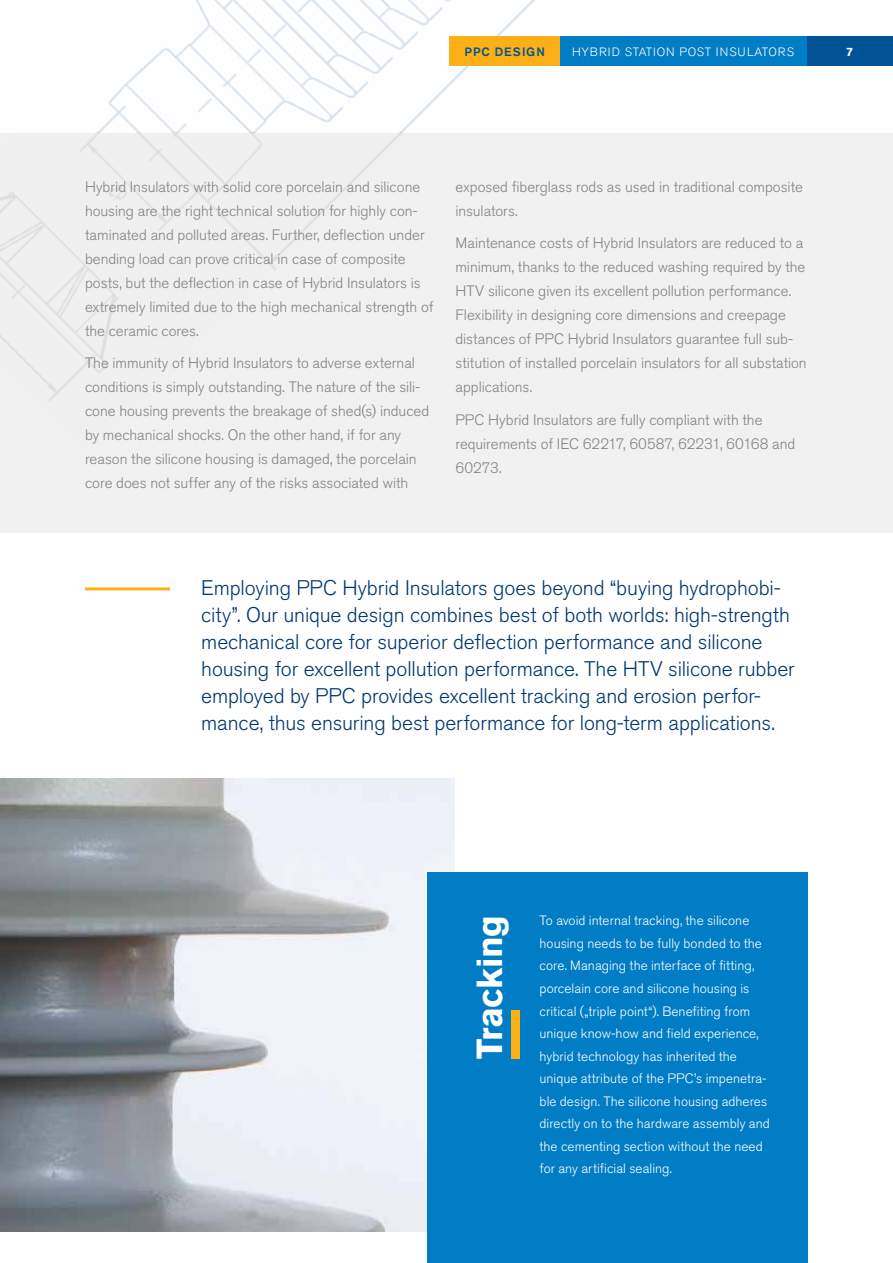
<style>
.page{position:relative;width:893px;height:1263px;background:#fff}
.page>*{position:absolute;margin:0;border:0;box-sizing:border-box;transform-origin:0 0}
.t1{font:700 36px "Akzidenz Grotesk Pro";letter-spacing:-.015em;color:#fff}
.t2{font:300 21px/27px "Akzidenz Grotesk Pro";letter-spacing:-.005em;color:#003871}
.t3{font:300 15px/24px "Akzidenz Grotesk Pro";color:#808285}
.t4{font:300 13.5px/22.5px "Akzidenz Grotesk Pro";letter-spacing:.005em;color:#fff}
.t5{font:300 12px "Akzidenz Grotesk Pro";letter-spacing:.06em;color:#fff}
.t6{font:500 12px "Akzidenz Grotesk Pro";color:#005496}
.t7{font:700 12px "Akzidenz Grotesk Pro";color:#fff}
</style>
<div class="page">
<img style="left:96px;top:0;width:439px;height:133px">
<div style="left:806px;top:36px;width:87px;height:30px;background:#005496"></div>
<div style="left:449px;top:36px;width:111px;height:30px;background:#fcaf17"></div>
<div style="left:560px;top:36px;width:246px;height:30px;background:#007dc5"></div>
<img style="left:0;top:778px;width:454px;height:454px">
<div style="left:428px;top:873px;width:380px;height:390px;background:#007dc5"></div>
<div style="left:512px;top:1010px;width:8px;height:48px;background:#fcaf17"></div>
<hr style="left:85px;top:587px;width:85px;height:3px;background:#fcaf17">
<div style="left:0;top:133px;width:893px;height:400px;background:#f1f1f2"></div>
<p class="t6" style="left:465px;top:44px;width:82px">PPC DESIGN</p>
<p class="t5" style="left:572px;top:44px;width:125px">HYBRID STATION Post</p>
<p class="t5" style="left:716px;top:44px;width:13px">Insu</p>
<p class="t5" style="left:747px;top:44px;width:17px">lators</p>
<p class="t7" style="left:846px;top:44px;width:8px">7</p>
<p class="t3" style="left:85px;top:174px;width:350px">Hybrid Insulators with solid core porcelain and silicone housing are the right technical solution for highly con&shy;taminated and polluted areas. Further, deflection under bending load can prove critical in case of composite posts, but the deflection in case of Hybrid Insulators is extremely limited due to the high mechanical strength of the ceramic cores.</p>
<p class="t3" style="left:85px;top:351px;width:346px">The immunity of Hybrid Insulators to adverse external conditions is simply outstanding. The nature of the sili&shy;cone housing prevents the breakage of shed(s) induced by mechanical shocks. On the other hand, if for any reason the silicone housing is damaged, the porcelain core does not suffer any of the risks associated with</p>
<p class="t3" style="left:455px;top:174px;width:349px">exposed fiberglass rods as used in traditional composite insulators.</p>
<p class="t3" style="left:455px;top:231px;width:353px">Maintenance costs of Hybrid Insulators are reduced to a minimum, thanks to the reduced washing required by the HTV silicone given its excellent pollution performance.<br>Flexibility in designing core dimensions and creepage distances of PPC Hybrid Insulators guarantee full sub&shy;stitution of installed porcelain insulators for all substation applications.</p>
<p class="t3" style="left:455px;top:407px;width:341px">PPC Hybrid Insulators are fully compliant with the requirements of IEC 62217, 60587, 62231, 60168 and<br>60273.</p>
<p class="t2" style="left:201px;top:574px;width:595px">Employing PPC Hybrid Insulators goes beyond “buying hydrophobi&shy;city”. Our unique design combines best of both worlds: high-strength mechanical core for superior deflection performance and silicone housing for excellent pollution performance. The HTV silicone rubber employed by PPC provides excellent tracking and erosion perfor&shy;mance, thus ensuring best performance for long-term applications.</p>
<h1 class="t1" style="left:466px;top:1059px;width:145px;rotate:-90deg">Tracking</h1>
<p class="t4" style="left:540px;top:909px;width:232px">To avoid internal tracking, the silicone housing needs to be fully bonded to the core. Managing the interface of fitting, porcelain core and silicone housing is critical („triple point“). Benefiting from unique know-how and field experience, hybrid technology has inherited the unique attribute of the PPC’s impenetra&shy;ble design. The silicone housing adheres directly on to the hardware assembly and the cementing section without the need for any artificial sealing.</p>
</div>
